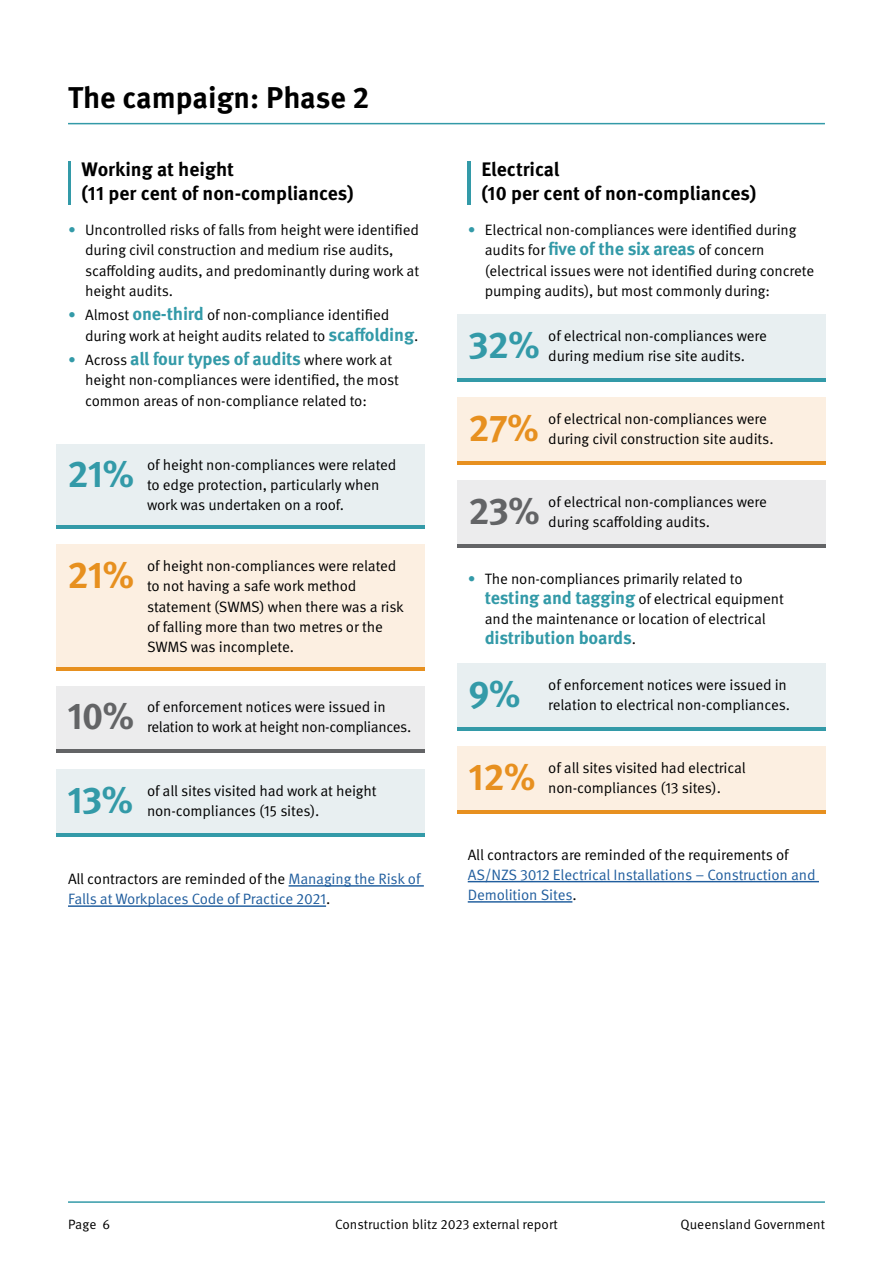
<style>
.page{position:relative;width:893px;height:1263px;background:#fff}
.page>*{position:absolute;margin:0;border:0;box-sizing:border-box;transform-origin:0 0}
.t1{font:700 37.5px "Meta Pro";color:#339aa8}
.t2{font:700 37.5px "Meta Pro";color:#e7901f}
.t3{font:700 37.5px "Meta Pro";color:#636466}
.t4{font:700 30px "Meta Pro";color:#000}
.t5{font:700 19.5px/23.4px "Meta Pro";color:#000}
.t6{font:700 18px "Meta Pro";letter-spacing:-.01em;color:#339aa8}
.t7{font:15px/20.2px "Meta Pro";letter-spacing:-.01em;color:#000}
.t8{font:15px/20.2px "Meta Pro";letter-spacing:-.01em;color:#215e9e}
.t9{font:13.5px "Meta Pro";color:#000}
.s1{color:#339aa8}
.s2{font-weight:700;font-size:18px;color:#339aa8}
.s3{font-weight:400;font-size:15px}
.s4{font-weight:400;font-size:15px;color:#000}
.s5{color:#000}
</style>
<div class="page">
<hr style="left:68px;top:1201px;width:757px;height:2px;background:#339aa8">
<hr style="left:289px;top:885px;width:135px;height:2px;background:#215e9e">
<hr style="left:68px;top:905px;width:258px;height:2px;background:#215e9e">
<hr style="left:468px;top:881px;width:351px;height:1px;background:#215e9e">
<hr style="left:468px;top:901px;width:104px;height:2px;background:#215e9e">
<hr style="left:68px;top:123px;width:757px;height:1px;background:#339aa8">
<div style="left:457px;top:398px;width:369px;height:65px;background:#fcefe1"></div>
<hr style="left:457px;top:462px;width:369px;height:3px;background:#e7901f">
<div style="left:457px;top:314px;width:369px;height:66px;background:#e8eff1"></div>
<hr style="left:457px;top:378px;width:369px;height:3px;background:#339aa8">
<div style="left:457px;top:480px;width:369px;height:66px;background:#ececed"></div>
<hr style="left:457px;top:544px;width:369px;height:3px;background:#636466">
<div style="left:56px;top:769px;width:369px;height:68px;background:#e8eff1"></div>
<hr style="left:56px;top:833px;width:369px;height:3px;background:#339aa8">
<div style="left:56px;top:544px;width:369px;height:125px;background:#fcefe1"></div>
<hr style="left:56px;top:667px;width:369px;height:3px;background:#e7901f">
<div style="left:56px;top:445px;width:369px;height:82px;background:#e8eff1"></div>
<hr style="left:56px;top:525px;width:369px;height:3px;background:#339aa8">
<div style="left:56px;top:686px;width:369px;height:65px;background:#ececed"></div>
<hr style="left:56px;top:750px;width:369px;height:3px;background:#636466">
<div style="left:457px;top:747px;width:369px;height:65px;background:#fcefe1"></div>
<hr style="left:457px;top:811px;width:369px;height:3px;background:#e7901f">
<div style="left:457px;top:663px;width:369px;height:66px;background:#e8eff1"></div>
<hr style="left:457px;top:727px;width:369px;height:3px;background:#339aa8">
<h2 class="t4" style="left:68px;top:74px;width:303px">The campaign: Phase 2</h2>
<h3 class="t5" style="left:82px;top:157px;width:274px">Working at height<br>(11 per cent of non-compliances)</h3>
<p class="t7" style="left:85px;top:219px;width:336px;text-indent:-17px"><span class="s1">•</span> Uncontrolled risks of falls from height were identified during civil construction and medium rise audits, scaffolding audits, and predominantly during work at height audits.</p>
<p class="t7" style="left:85px;top:304px;width:335px;text-indent:-17px"><span class="s1">•</span> Almost <span class="s2">one-third</span> of non-compliance identified during work at height audits related to <span class="s2">scaffolding</span>.</p>
<p class="t6" style="left:68px;top:345px;width:326px"><span class="s3">•</span> <span class="s4">Across</span> all four types of audits <span class="s4">where work at</span></p>
<p class="t7" style="left:85px;top:369px;width:315px">height non-compliances were identified, the most common areas of non-compliance related to:</p>
<h1 class="t1" style="left:67px;top:444px;width:68px">21%</h1>
<p class="t7" style="left:147px;top:453px;width:251px">of height non-compliances were related to edge protection, particularly when work was undertaken on a roof.</p>
<h1 class="t2" style="left:67px;top:546px;width:68px">21%</h1>
<p class="t7" style="left:147px;top:555px;width:258px">of height non-compliances were related to not having a safe work method statement (SWMS) when there was a risk of falling more than two metres or the SWMS was incomplete.</p>
<h1 class="t3" style="left:67px;top:687px;width:68px">10%</h1>
<p class="t7" style="left:147px;top:696px;width:240px">of enforcement notices were issued in</p>
<p class="t7" style="left:147px;top:716px;width:266px">relation to work at height non-compliances.</p>
<h1 class="t1" style="left:67px;top:771px;width:67px">13%</h1>
<p class="t7" style="left:147px;top:780px;width:231px">of all sites visited had work at height</p>
<p class="t7" style="left:147px;top:800px;width:174px">non-compliances (15 sites).</p>
<p class="t8" style="left:68px;top:868px;width:354px"><span class="s5">All contractors are reminded of the</span> Managing the Risk of<br>Falls at Workplaces Code of Practice 2021<span class="s5">.</span></p>
<h3 class="t5" style="left:481px;top:157px;width:276px">Electrical<br>(10 per cent of non-compliances)</h3>
<p class="t7" style="left:485px;top:219px;width:331px;text-indent:-17px"><span class="s1">•</span> Electrical non-compliances were identified during audits for <span class="s2">five of the six areas</span> of concern (electrical issues were not identified during concrete pumping audits), but most commonly during:</p>
<h1 class="t1" style="left:469px;top:315px;width:73px">32%</h1>
<p class="t7" style="left:548px;top:324px;width:220px">of electrical non-compliances were</p>
<p class="t7" style="left:548px;top:345px;width:198px">during medium rise site audits.</p>
<h1 class="t2" style="left:469px;top:399px;width:72px">27%</h1>
<p class="t7" style="left:548px;top:408px;width:220px">of electrical non-compliances were</p>
<p class="t7" style="left:548px;top:428px;width:227px">during civil construction site audits.</p>
<h1 class="t3" style="left:469px;top:481px;width:73px">23%</h1>
<p class="t7" style="left:548px;top:490px;width:220px">of electrical non-compliances were</p>
<p class="t7" style="left:548px;top:510px;width:163px">during scaffolding audits.</p>
<p class="t7" style="left:485px;top:567px;width:301px;text-indent:-17px"><span class="s1">•</span> The non-compliances primarily related to <span class="s2">testing and tagging</span> of electrical equipment and the maintenance or location of electrical</p>
<p class="t6" style="left:485px;top:624px;width:153px">distribution boards<span class="s4">.</span></p>
<h1 class="t1" style="left:469px;top:664px;width:54px">9%</h1>
<p class="t7" style="left:548px;top:673px;width:240px">of enforcement notices were issued in</p>
<p class="t7" style="left:548px;top:694px;width:243px">relation to electrical non-compliances.</p>
<h1 class="t2" style="left:469px;top:748px;width:68px">12%</h1>
<p class="t7" style="left:548px;top:757px;width:199px">of all sites visited had electrical</p>
<p class="t7" style="left:548px;top:777px;width:174px">non-compliances (13 sites).</p>
<p class="t7" style="left:468px;top:843px;width:323px">All contractors are reminded of the requirements of</p>
<p class="t8" style="left:468px;top:863px;width:349px">AS/NZS 3012 Electrical Installations – Construction and<br>Demolition Sites<span class="s5">.</span></p>
<p class="t9" style="left:68px;top:1214px;width:44px">Page 6</p>
<p class="t9" style="left:335px;top:1214px;width:224px">Construction blitz 2023 external report</p>
<p class="t9" style="left:681px;top:1214px;width:146px">Queensland Government</p>
</div>
